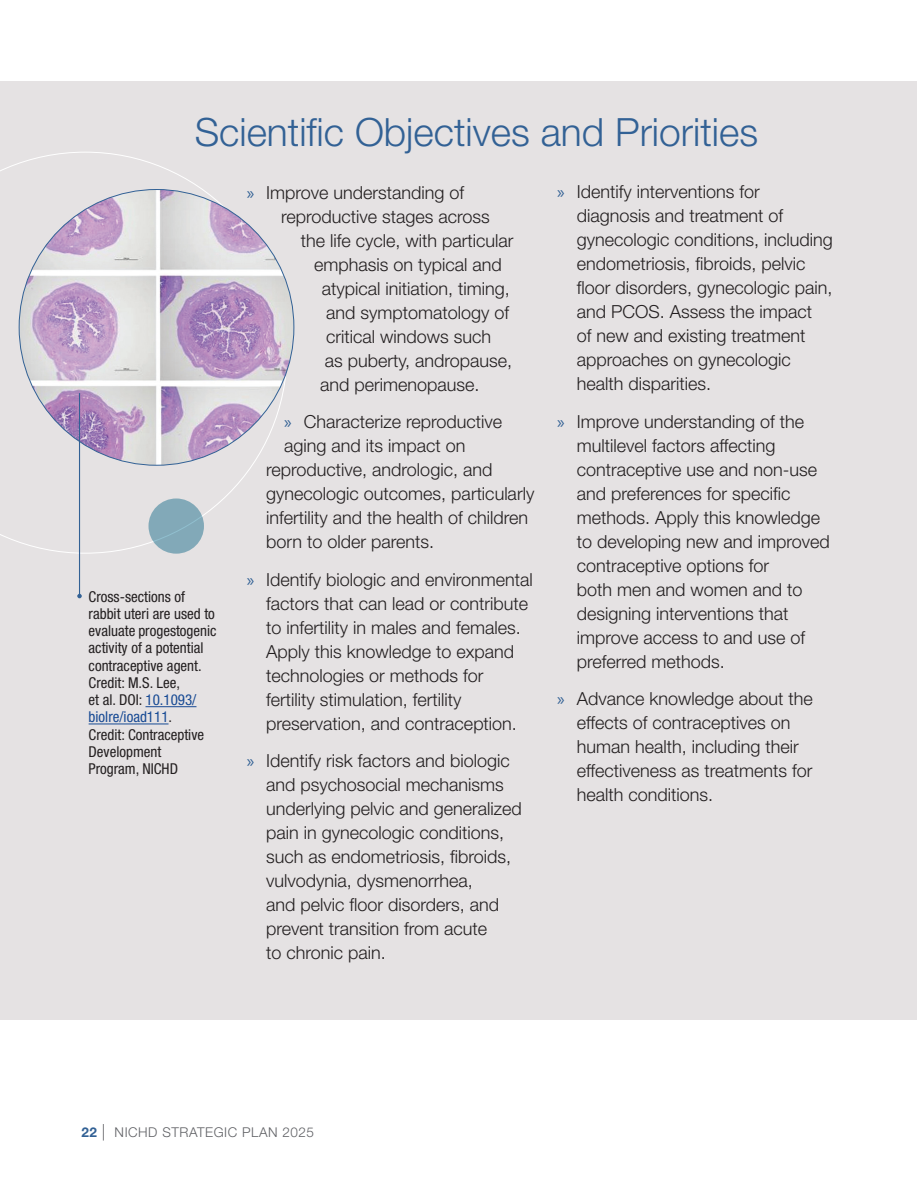
<style>
.page{position:relative;width:918px;height:1188px;background:#fff}
.page>*{position:absolute;margin:0;border:0;box-sizing:border-box;transform-origin:0 0}
.t1{font:300 39px "Helvetica Neue LT Std";color:#326195}
.t2{font:300 18px/24px "Helvetica Neue LT Std";color:#231f20}
.t3{font:condensed 15px/17.2px "Helvetica Neue LT Std";color:#231f20}
.t4{font:300 13.5px "Helvetica Neue LT Std";letter-spacing:.04em;color:#606165}
.s1{font-family:"Myriad Pro";font-weight:400;color:#326195}
.s2{color:#174a94}
.s3{font-weight:700;color:#326195}
.s4{font-size:16.5px}
</style>
<div class="page">
<div style="left:1px;top:81px;width:916px;height:939px;background:#e5e2e3"></div>
<hr style="left:146px;top:706px;width:50px;height:1px;background:#174a94">
<hr style="left:89px;top:724px;width:80px;height:1px;background:#174a94">
<svg style="left:0;top:152px;width:253px;height:402px"></svg>
<img style="left:19px;top:190px;width:275px;height:275px">
<hr style="left:79px;top:393px;width:1px;height:203px;background:#326195">
<svg style="left:77px;top:594px;width:5px;height:4px"></svg>
<div style="left:149px;top:498px;width:55px;height:56px;background:#82a9b8;border-radius:50%"></div>
<h1 class="t1" style="left:195px;top:108px;width:565px">Scientific Objectives and Priorities</h1>
<p class="t2" style="left:247px;top:180px;width:219px"><span class="s1">»</span> Improve understanding of</p>
<p class="t2" style="left:281px;top:204px;width:210px">reproductive stages across</p>
<p class="t2" style="left:301px;top:228px;width:214px">the life cycle, with particular</p>
<p class="t2" style="left:314px;top:252px;width:189px">emphasis on typical and</p>
<p class="t2" style="left:322px;top:276px;width:190px">atypical initiation, timing,</p>
<p class="t2" style="left:326px;top:300px;width:185px">and symptomatology of</p>
<p class="t2" style="left:326px;top:324px;width:167px">critical windows such</p>
<p class="t2" style="left:325px;top:348px;width:189px">as puberty, andropause,</p>
<p class="t2" style="left:320px;top:372px;width:161px">and perimenopause.</p>
<p class="t2" style="left:284px;top:410px;width:219px"><span class="s1">»</span> Characterize reproductive</p>
<p class="t2" style="left:284px;top:434px;width:183px">aging and its impact on</p>
<p class="t2" style="left:266px;top:458px;width:228px">reproductive, andrologic, and</p>
<p class="t2" style="left:266px;top:481px;width:270px">gynecologic outcomes, particularly</p>
<p class="t2" style="left:266px;top:505px;width:264px">infertility and the health of children</p>
<p class="t2" style="left:266px;top:529px;width:170px">born to older parents.</p>
<p class="t2" style="left:266px;top:567px;width:268px;text-indent:-19px"><span class="s1">»</span> Identify biologic and environmental factors that can lead or contribute to infertility in males and females.<br>Apply this knowledge to expand technologies or methods for fertility stimulation, fertility preservation, and contraception.</p>
<p class="t2" style="left:266px;top:749px;width:257px;text-indent:-19px"><span class="s1">»</span> Identify risk factors and biologic and psychosocial mechanisms underlying pelvic and generalized pain in gynecologic conditions, such as endometriosis, fibroids, vulvodynia, dysmenorrhea,<br>and pelvic floor disorders, and prevent transition from acute<br>to chronic pain.</p>
<p class="t2" style="left:577px;top:180px;width:258px;text-indent:-19px"><span class="s1">»</span> Identify interventions for diagnosis and treatment of gynecologic conditions, including endometriosis, fibroids, pelvic floor disorders, gynecologic pain, and PCOS. Assess the impact<br>of new and existing treatment approaches on gynecologic health disparities.</p>
<p class="t2" style="left:577px;top:409px;width:255px;text-indent:-19px"><span class="s1">»</span> Improve understanding of the multilevel factors affecting contraceptive use and non-use and preferences for specific methods. Apply this knowledge to developing new and improved contraceptive options for<br>both men and women and to designing interventions that improve access to and use of preferred methods.</p>
<p class="t2" style="left:577px;top:687px;width:238px;text-indent:-19px"><span class="s1">»</span> Advance knowledge about the effects of contraceptives on human health, including their effectiveness as treatments for health conditions.</p>
<p class="t3" style="left:89px;top:588px;width:130px">Cross-sections of rabbit uteri are used to evaluate progestogenic activity of a potential contraceptive agent.<br>Credit: M.S. Lee,<br>et al. DOI: <span class="s2">10.1093/ biolre/ioad111</span>.<br>Credit: Contraceptive<br>Development<br>Program, NICHD</p>
<p class="t4" style="left:81px;top:1124px;width:234px"><span class="s3">22</span> <span class="s4">|</span> NICHD STRATEGIC PLAN 2025</p>
</div>
